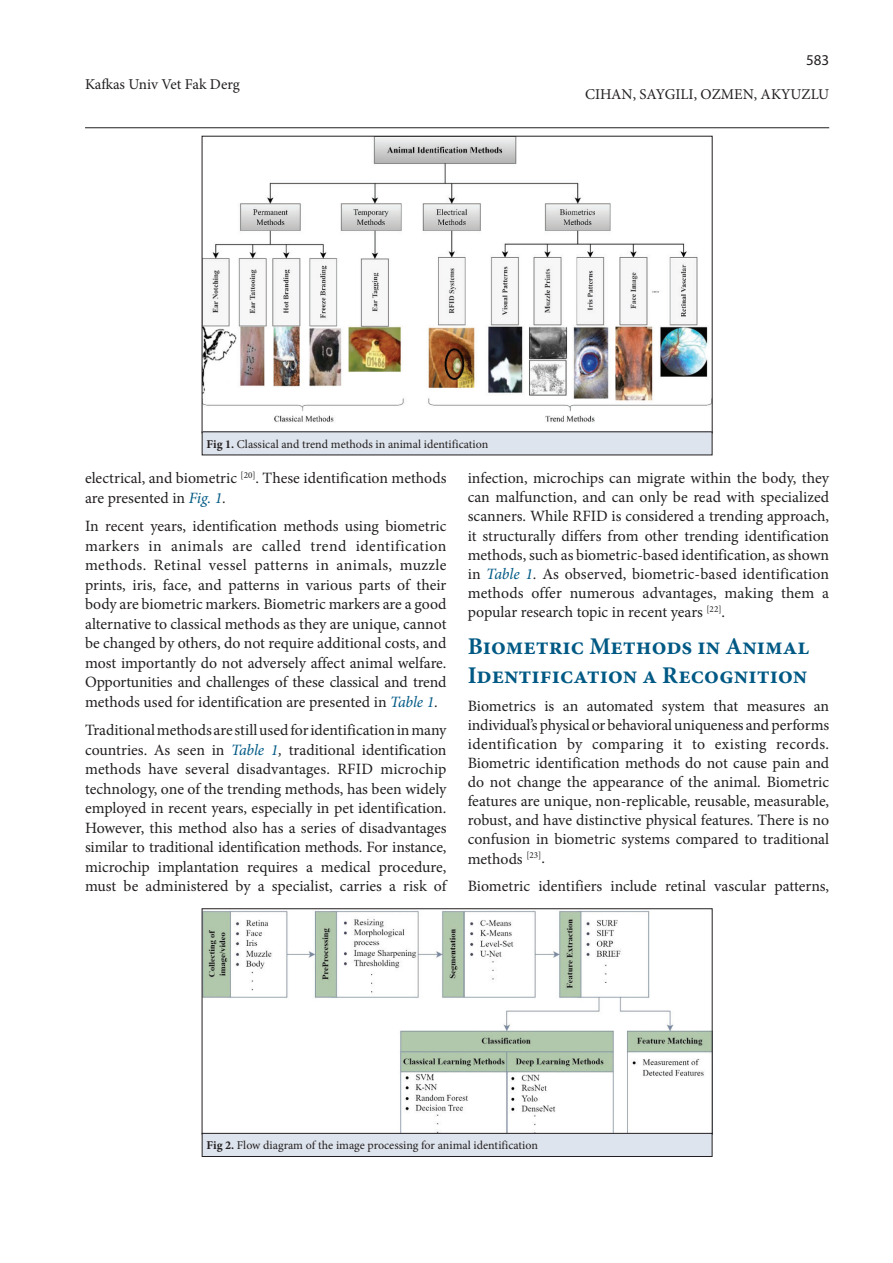
<style>
.page{position:relative;width:893px;height:1263px;background:#fff}
.page>*{position:absolute;margin:0;border:0;box-sizing:border-box;transform-origin:0 0}
.t1{font:700 24px/29px "Minion Pro";color:#005984}
.t2{font:15.75px/19.5px "Minion Pro";color:#231f20;text-align:justify}
.t3{font:15px "Minion Pro";color:#231f20}
.t4{font:15px "Myriad Pro";color:#231f20}
.t5{font:12px "Minion Pro";color:#231f20}
.s1{font-weight:700}
.s2{font-style:italic;color:#005984}
.s3{font-style:italic}
</style>
<div class="page">
<hr style="left:85px;top:127px;width:744px;height:1px;background:#231f20">
<img style="left:204px;top:138px;width:506px;height:284px">
<div style="left:202px;top:432px;width:510px;height:23px;background:#dee4ed"></div>
<img style="left:204px;top:911px;width:506px;height:221px">
<div style="left:202px;top:1133px;width:510px;height:23px;background:#dee4ed"></div>
<div style="left:202px;top:1133px;width:510px;height:24px;border:1px solid #231f20"></div>
<p class="t3" style="left:85px;top:74px;width:156px">Kafkas Univ Vet Fak Derg</p>
<p class="t4" style="left:806px;top:51px;width:25px">583</p>
<p class="t3" style="left:585px;top:84px;width:246px">CIHAN, SAYGILI, OZMEN, AKYUZLU</p>
<p class="t5" style="left:207px;top:436px;width:283px"><span class="s1">Fig 1.</span> Classical and trend methods in animal identification</p>
<p class="t2" style="left:85px;top:469px;width:363px">electrical, and biometric <sup>[20]</sup>. These identification methods are presented in <span class="s2">Fig. 1</span><span class="s3">.</span></p>
<p class="t2" style="left:85px;top:516px;width:363px">In recent years, identification methods using biometric markers in animals are called trend identification methods. Retinal vessel patterns in animals, muzzle prints, iris, face, and patterns in various parts of their body are biometric markers. Biometric markers are a good alternative to classical methods as they are unique, cannot be changed by others, do not require additional costs, and most importantly do not adversely affect animal welfare.<br>Opportunities and challenges of these classical and trend methods used for identification are presented in <span class="s2">Table 1</span><span class="s3">.</span></p>
<p class="t2" style="left:85px;top:720px;width:363px">Traditional methods are still used for identification in many countries. As seen in <span class="s2">Table 1</span><span class="s3">,</span> traditional identification methods have several disadvantages. RFID microchip technology, one of the trending methods, has been widely employed in recent years, especially in pet identification.<br>However, this method also has a series of disadvantages similar to traditional identification methods. For instance, microchip implantation requires a medical procedure, must be administered by a specialist, carries a risk of</p>
<p class="t2" style="left:468px;top:469px;width:363px;line-height:19px">infection, microchips can migrate within the body, they can malfunction, and can only be read with specialized scanners. While RFID is considered a trending approach, it structurally differs from other trending identification methods, such as biometric-based identification, as shown in <span class="s2">Table 1</span><span class="s3">.</span> As observed, biometric-based identification methods offer numerous advantages, making them a popular research topic in recent years <sup>[22]</sup>.</p>
<h1 class="t1" style="left:468px;top:632px;width:343px">Biometric Methods in Animal<br>Identification a Recognition</h1>
<p class="t2" style="left:468px;top:696px;width:363px;line-height:19px">Biometrics is an automated system that measures an individual’s physical or behavioral uniqueness and performs identification by comparing it to existing records.<br>Biometric identification methods do not cause pain and do not change the appearance of the animal. Biometric features are unique, non-replicable, reusable, measurable, robust, and have distinctive physical features. There is no confusion in biometric systems compared to traditional methods <sup>[23]</sup>.</p>
<p class="t2" style="left:468px;top:876px;width:363px">Biometric identifiers include retinal vascular patterns,</p>
<p class="t5" style="left:207px;top:1137px;width:333px"><span class="s1">Fig 2.</span> Flow diagram of the image processing for animal identification</p>
</div>
